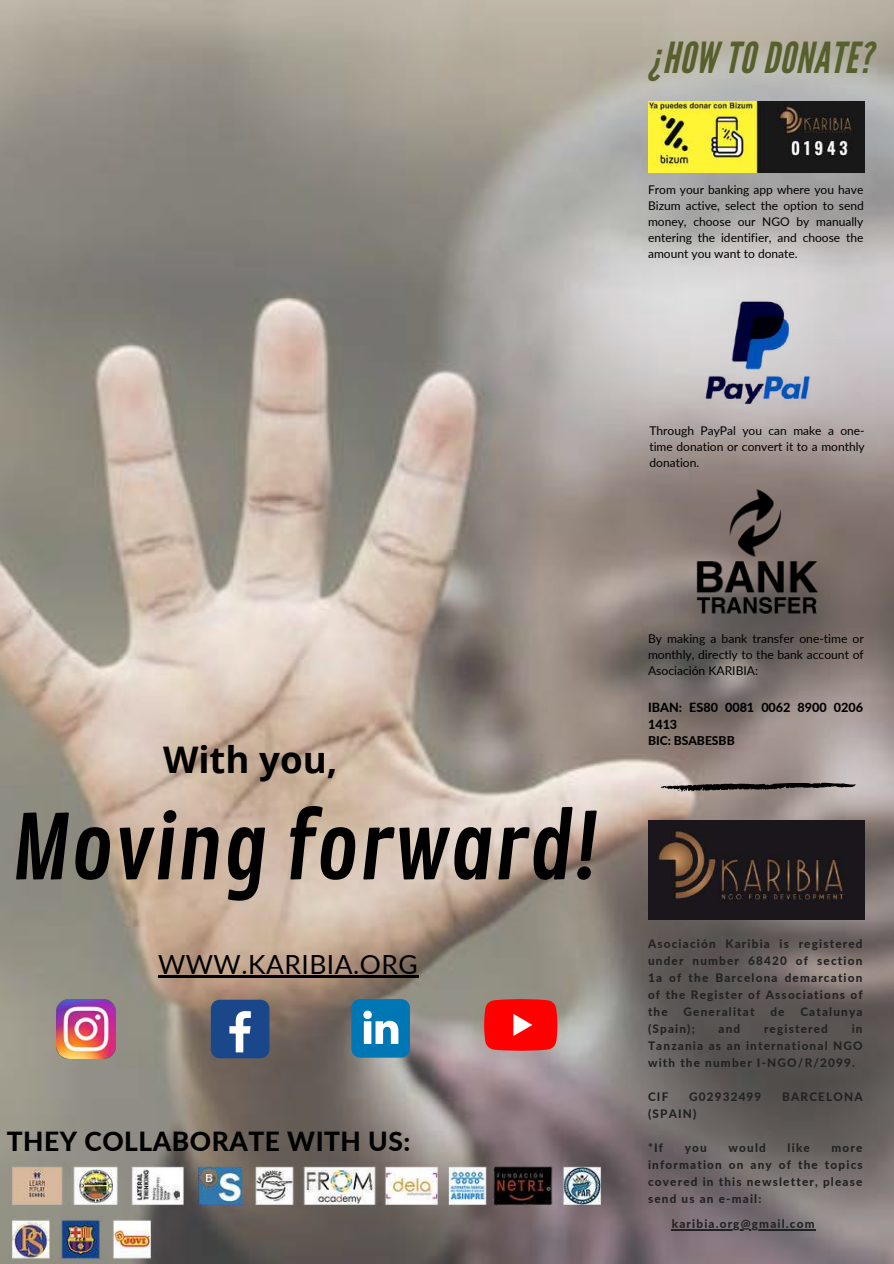
<style>
.page{position:relative;width:894px;height:1264px;background:#fff}
.page>*{position:absolute;margin:0;border:0;box-sizing:border-box;transform-origin:0 0}
.t1{font:87.75px "Contrail One";color:#000}
.t2{font:italic 42.75px "League Gothic";letter-spacing:.02em;color:#57602d}
.t3{font:700 36.6px "Open Sans";color:#000}
.t4{font:800 26.4px "Lato";letter-spacing:.02em;color:#000}
.t5{font:26.4px "Lato";letter-spacing:.02em;color:#000}
.t6{font:800 12.6px/17.1px "Lato";color:#000}
.t7{font:12.15px/16.2px "Lato";color:#000;text-align:justify}
.t8{font:800 12.15px "Lato";color:#000}
.t9{font:12px/16px "Lato";color:#000;text-align:justify}
.t10{font:800 11.7px/17px "Lato";letter-spacing:.1em;color:#222;text-align:justify}
</style>
<div class="page">
<img style="left:0;top:0;width:893px;height:1263px">
<svg style="left:660px;top:782px;width:195px;height:9px;background:#5b5452"></svg>
<img style="left:647px;top:820px;width:217px;height:99px">
<img style="left:57px;top:999px;width:58px;height:59px">
<div style="left:211px;top:999px;width:58px;height:59px;background:#1a4789;border-radius:9px"></div>
<svg style="left:229px;top:1011px;width:22px;height:41px"></svg>
<svg style="left:351px;top:999px;width:59px;height:58px"></svg>
<svg style="left:484px;top:999px;width:73px;height:51px;background:#f91616"></svg>
<img style="left:2px;top:1155px;width:609px;height:108px">
<hr style="left:158px;top:975px;width:260px;height:3px;background:#000">
<img style="left:647px;top:101px;width:217px;height:71px">
<img style="left:689px;top:294px;width:133px;height:133px">
<img style="left:633px;top:427px;width:248px;height:248px">
<hr style="left:671px;top:1229px;width:144px;height:1px;background:#222">
<h2 class="t2" style="left:647px;top:33px;width:225px">¿HOW TO DONATE?</h2>
<p class="t9" style="left:647px;top:181px;width:217px">From your banking app where you have Bizum active, select the option to send money, choose our NGO by manually entering the identifier, and choose the amount you want to donate.</p>
<p class="t9" style="left:649px;top:422px;width:217px">Through PayPal you can make a one&shy;time donation or convert it to a monthly donation.</p>
<h3 class="t3" style="left:163px;top:733px;width:176px">With you,</h3>
<h1 class="t1" style="left:11px;top:796px;width:587px">Moving forward!</h1>
<h3 class="t5" style="left:158px;top:947px;width:261px">WWW.KARIBIA.ORG</h3>
<h3 class="t4" style="left:7px;top:1124px;width:405px">THEY COLLABORATE WITH US:</h3>
<p class="t7" style="left:647px;top:630px;width:217px">By making a bank transfer one-time or monthly, directly to the bank account of Asociación KARIBIA:</p>
<p class="t6" style="left:647px;top:698px;width:217px">IBAN: ES80 0081 0062 8900 0206<br>1413</p>
<p class="t8" style="left:647px;top:733px;width:88px">BIC: BSABESBB</p>
<p class="t10" style="left:647px;top:934px;width:216px">Asociación Karibia is registered under number 68420 of section 1a of the Barcelona demarcation of the Register of Associations of the</p>
<p class="t10" style="left:683px;top:1002px;width:72px">Generalitat</p>
<p class="t10" style="left:770px;top:1002px;width:16px">de</p>
<p class="t10" style="left:800px;top:1002px;width:64px">Catalunya</p>
<p class="t10" style="left:647px;top:1019px;width:48px">(Spain);</p>
<p class="t10" style="left:718px;top:1019px;width:23px">and</p>
<p class="t10" style="left:763px;top:1019px;width:65px">registered</p>
<p class="t10" style="left:647px;top:1019px;width:216px;text-indent:204px">in Tanzania as an international NGO with the number I-NGO/R/2099.</p>
<p class="t10" style="left:647px;top:1087px;width:22px">CIF</p>
<p class="t10" style="left:688px;top:1087px;width:74px">G02932499</p>
<p class="t10" style="left:781px;top:1087px;width:82px">BARCELONA</p>
<p class="t10" style="left:647px;top:1104px;width:50px">(SPAIN)</p>
<p class="t10" style="left:647px;top:1138px;width:17px">*If</p>
<p class="t10" style="left:684px;top:1138px;width:24px">you</p>
<p class="t10" style="left:728px;top:1138px;width:39px">would</p>
<p class="t10" style="left:787px;top:1138px;width:24px">like</p>
<p class="t10" style="left:647px;top:1138px;width:216px;text-indent:183px">more information on any of the topics covered in this newsletter, please send us an e-mail:</p>
<p class="t10" style="left:671px;top:1215px;width:144px">karibia.org@gmail.com</p>
</div>
